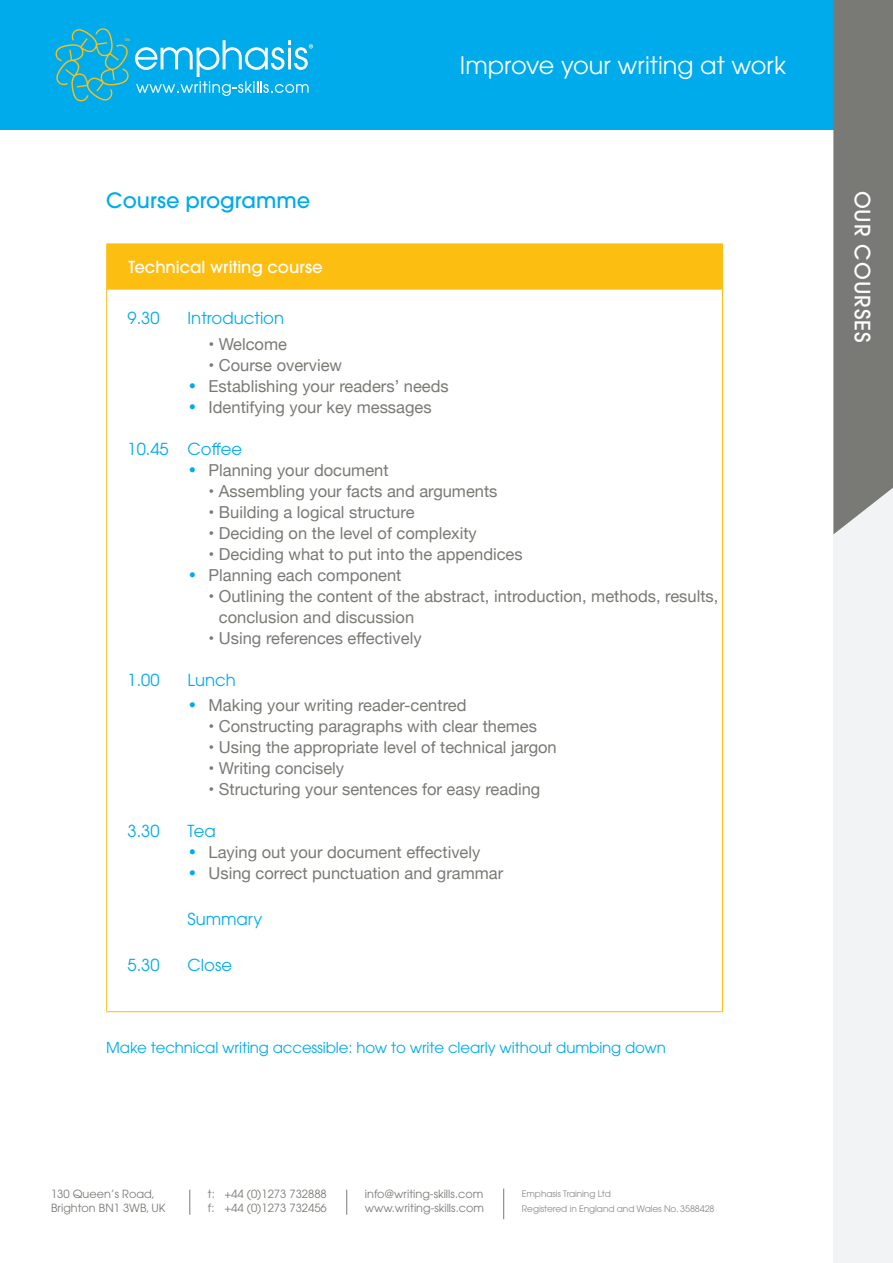
<style>
.page{position:relative;width:893px;height:1263px;background:#fff}
.page>*{position:absolute;margin:0;border:0;box-sizing:border-box;transform-origin:0 0}
.t1{font:24px "Avant Garde";color:#fff}
.t2{font:500 21px "Avant Garde";color:#00abec}
.t3{font:500 21px "Avant Garde";letter-spacing:.05em;color:#fff}
.t4{font:16.5px/21px "Helvetica Neue";color:#797975}
.t5{font:16.5px "Avant Garde";color:#00abec}
.t6{font:500 16.5px "Avant Garde";color:#fff}
.t7{font:15px "Avant Garde";letter-spacing:-.01em;color:#00abec}
.t8{font:11.25px/13.5px "Avant Garde";color:#797975}
.t9{font:9px/15px "Avant Garde";letter-spacing:-.01em;color:#8b8b88}
.s1{font-family:"Avant Garde";color:#00abec}
</style>
<div class="page">
<div style="left:833px;top:0;width:60px;height:1263px;background:#f2f3f4"></div>
<div style="left:0;top:0;width:893px;height:130px;background:#00abec"></div>
<svg style="left:190px;top:1189px;width:1px;height:26px"></svg>
<svg style="left:346px;top:1189px;width:1px;height:26px"></svg>
<hr style="left:503px;top:1188px;width:1px;height:31px;background:#797975">
<svg style="left:833px;top:0;width:60px;height:534px;background:#7f817d"></svg>
<svg style="left:55px;top:28px;width:258px;height:74px"></svg>
<div style="left:107px;top:244px;width:615px;height:45px;background:#fdbe12"></div>
<hr style="left:106px;top:289px;width:1px;height:722px;background:#fdbe12">
<hr style="left:722px;top:289px;width:1px;height:722px;background:#fdbe12">
<hr style="left:106px;top:1011px;width:617px;height:1px;background:#fdbe12">
<hr style="left:106px;top:243px;width:617px;height:1px;background:#fdbe12">
<hr style="left:106px;top:244px;width:1px;height:45px;background:#fdbe12">
<hr style="left:722px;top:244px;width:1px;height:45px;background:#fdbe12">
<hr style="left:107px;top:289px;width:615px;height:1px;background:#fdbe12">
<p class="t2" style="left:106px;top:187px;width:206px">Course programme</p>
<h1 class="t1" style="left:460px;top:51px;width:328px">Improve your writing at work</h1>
<p class="t6" style="left:128px;top:257px;width:196px">Technical writing course</p>
<p class="t5" style="left:128px;top:309px;width:33px">9.30</p>
<p class="t5" style="left:188px;top:309px;width:98px">Introduction</p>
<p class="t4" style="left:209px;top:334px;width:80px">• Welcome</p>
<p class="t4" style="left:209px;top:355px;width:135px">• Course overview</p>
<p class="t4" style="left:188px;top:376px;width:263px"><span class="s1">•</span> Establishing your readers’ needs</p>
<p class="t4" style="left:188px;top:397px;width:246px"><span class="s1">•</span> Identifying your key messages</p>
<p class="t5" style="left:128px;top:439px;width:116px">10.45 Coffee</p>
<p class="t4" style="left:188px;top:460px;width:203px"><span class="s1">•</span> Planning your document</p>
<p class="t4" style="left:209px;top:481px;width:290px">• Assembling your facts and arguments</p>
<p class="t4" style="left:209px;top:502px;width:207px">• Building a logical structure</p>
<p class="t4" style="left:209px;top:523px;width:270px">• Deciding on the level of complexity</p>
<p class="t4" style="left:209px;top:544px;width:316px">• Deciding what to put into the appendices</p>
<p class="t4" style="left:188px;top:565px;width:215px"><span class="s1">•</span> Planning each component</p>
<p class="t4" style="left:219px;top:586px;width:501px;text-indent:-10px">• Outlining the content of the abstract, introduction, methods, results, conclusion and discussion</p>
<p class="t4" style="left:209px;top:628px;width:214px">• Using references effectively</p>
<p class="t5" style="left:128px;top:670px;width:33px">1.00</p>
<p class="t5" style="left:188px;top:670px;width:50px">Lunch</p>
<p class="t4" style="left:188px;top:695px;width:280px"><span class="s1">•</span> Making your writing reader-centred</p>
<p class="t4" style="left:209px;top:716px;width:330px">• Constructing paragraphs with clear themes</p>
<p class="t4" style="left:209px;top:737px;width:350px">• Using the appropriate level of technical jargon</p>
<p class="t4" style="left:209px;top:758px;width:137px">• Writing concisely</p>
<p class="t4" style="left:209px;top:779px;width:333px">• Structuring your sentences for easy reading</p>
<p class="t5" style="left:128px;top:821px;width:33px">3.30</p>
<p class="t5" style="left:188px;top:821px;width:30px">Tea</p>
<p class="t4" style="left:188px;top:842px;width:294px"><span class="s1">•</span> Laying out your document effectively</p>
<p class="t4" style="left:188px;top:863px;width:317px"><span class="s1">•</span> Using correct punctuation and grammar</p>
<p class="t5" style="left:188px;top:909px;width:76px">Summary</p>
<p class="t5" style="left:128px;top:956px;width:33px">5.30</p>
<p class="t5" style="left:188px;top:956px;width:46px">Close</p>
<p class="t7" style="left:106px;top:1038px;width:561px">Make technical writing accessible: how to write clearly without dumbing down</p>
<p class="t8" style="left:51px;top:1187px;width:116px">130 Queen’s Road,<br>Brighton BN1 3WB, UK</p>
<p class="t8" style="left:208px;top:1187px;width:120px">t: +44 (0)1273 732888 f: +44 (0)1273 732456</p>
<p class="t8" style="left:365px;top:1187px;width:121px">info@writing-skills.com www.writing-skills.com</p>
<p class="t9" style="left:522px;top:1186px;width:194px">Emphasis Training Ltd<br>Registered in England and Wales No. 3588428</p>
<p class="t3" style="left:875px;top:191px;width:154px;rotate:90deg">OUR COURSES</p>
</div>
